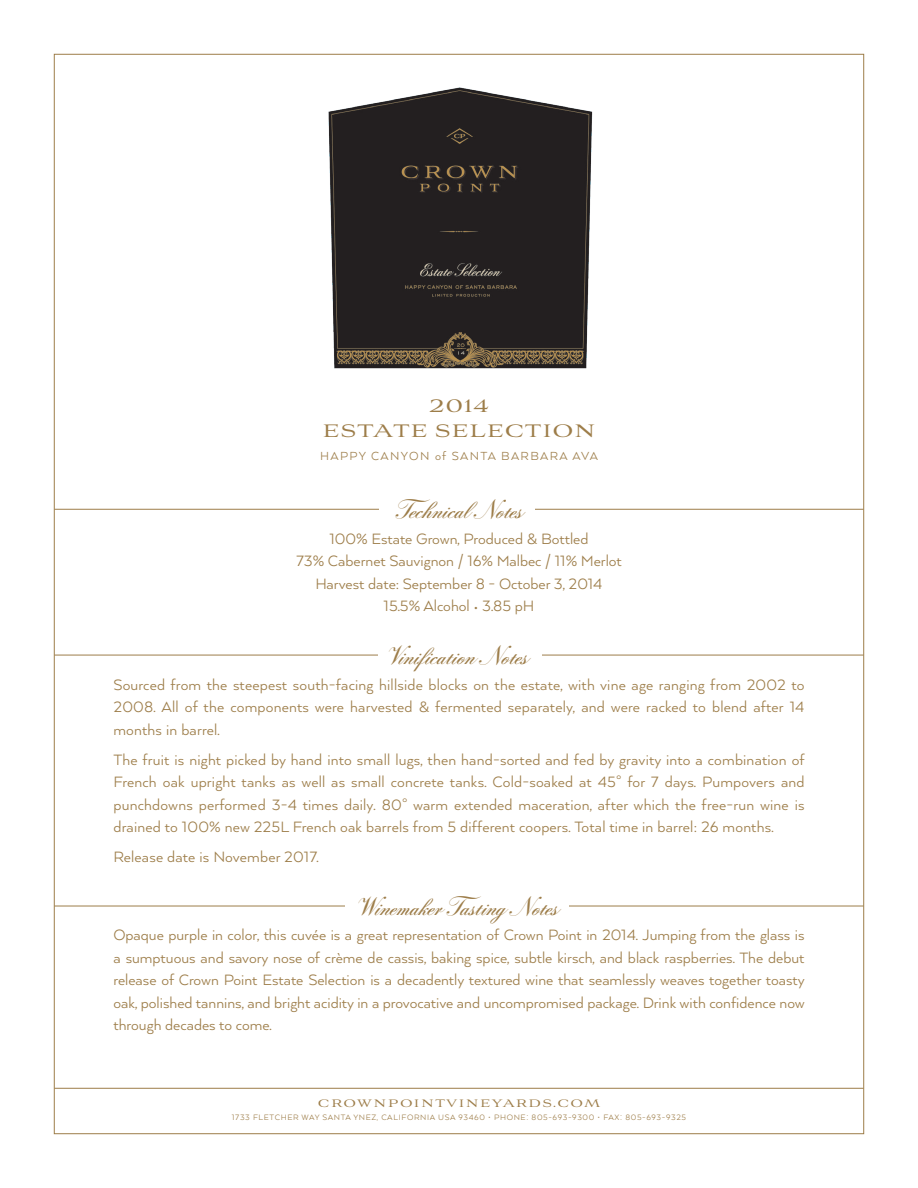
<style>
.page{position:relative;width:918px;height:1188px;background:#fff}
.page>*{position:absolute;margin:0;border:0;box-sizing:border-box;transform-origin:0 0}
.t1{font:25.5px "Filmotype Zeal";color:#9d7d49}
.t2{font:22.5px/25.5px "Aviano";letter-spacing:.045em;color:#9d7d49;text-align:center}
.t3{font:17.25px/22.5px "Arquitecta";color:#9d7d49;text-align:justify}
.t4{font:13.5px "Arquitecta";letter-spacing:.1em;color:#9d7d49}
.t5{font:13.5px "Aviano";letter-spacing:.11em;color:#9d7d49}
.t6{font:9px "Arquitecta";letter-spacing:.07em;color:#9d7d49}
</style>
<div class="page">
<hr style="left:54px;top:655px;width:810px;height:1px;background:#9d7d49">
<div style="left:378px;top:653px;width:164px;height:5px;background:#fff"></div>
<hr style="left:54px;top:1088px;width:810px;height:1px;background:#9d7d49">
<img style="left:328px;top:87px;width:265px;height:282px">
<hr style="left:54px;top:906px;width:810px;height:1px;background:#9d7d49">
<hr style="left:346px;top:904px;width:223px;height:4px;background:#fff">
<hr style="left:54px;top:509px;width:810px;height:1px;background:#9d7d49">
<hr style="left:380px;top:508px;width:155px;height:3px;background:#fff">
<h2 class="t2" style="left:322px;top:393px;width:275px">2014<br>ESTATE SELECTION</h2>
<p class="t4" style="left:320px;top:447px;width:279px">HAPPY CANYON of SANTA BARBARA AVA</p>
<h1 class="t1" style="left:396px;top:495px;width:127px">Technical Notes</h1>
<p class="t3" style="left:296px;top:527px;width:327px;text-align:center">100% Estate Grown, Produced &amp; Bottled<br>73% Cabernet Sauvignon / 16% Malbec / 11% Merlot Harvest date: September 8 - October 3, 2014<br>15.5% Alcohol • 3.85 pH</p>
<h1 class="t1" style="left:391px;top:641px;width:138px">Vinification Notes</h1>
<p class="t3" style="left:113px;top:673px;width:693px">Sourced from the steepest south-facing hillside blocks on the estate, with vine age ranging from 2002 to 2008. All of the components were harvested &amp; fermented separately, and were racked to blend after 14 months in barrel.</p>
<p class="t3" style="left:113px;top:748px;width:693px">The fruit is night picked by hand into small lugs, then hand-sorted and fed by gravity into a combination of French oak upright tanks as well as small concrete tanks. Cold-soaked at 45° for 7 days. Pumpovers and punchdowns performed 3-4 times daily. 80° warm extended maceration, after which the free-run wine is drained to 100% new 225L French oak barrels from 5 different coopers. Total time in barrel: 26 months.</p>
<p class="t3" style="left:113px;top:845px;width:207px">Release date is November 2017.</p>
<h1 class="t1" style="left:360px;top:892px;width:199px">Winemaker Tasting Notes</h1>
<p class="t3" style="left:113px;top:923px;width:693px">Opaque purple in color, this cuvée is a great representation of Crown Point in 2014. Jumping from the glass is a sumptuous and savory nose of crème de cassis, baking spice, subtle kirsch, and black raspberries. The debut release of Crown Point Estate Selection is a decadently textured wine that seamlessly weaves together toasty oak, polished tannins, and bright acidity in a provocative and uncompromised package. Drink with confidence now through decades to come.</p>
<p class="t5" style="left:318px;top:1096px;width:284px">CROWNPOINTVINEYARDS.COM</p>
<p class="t6" style="left:232px;top:1112px;width:456px">1733 FLETCHER WAY SANTA YNEZ, CALIFORNIA USA 93460 • PHONE: 805-693-9300 • FAX: 805-693-9325</p>
</div>
